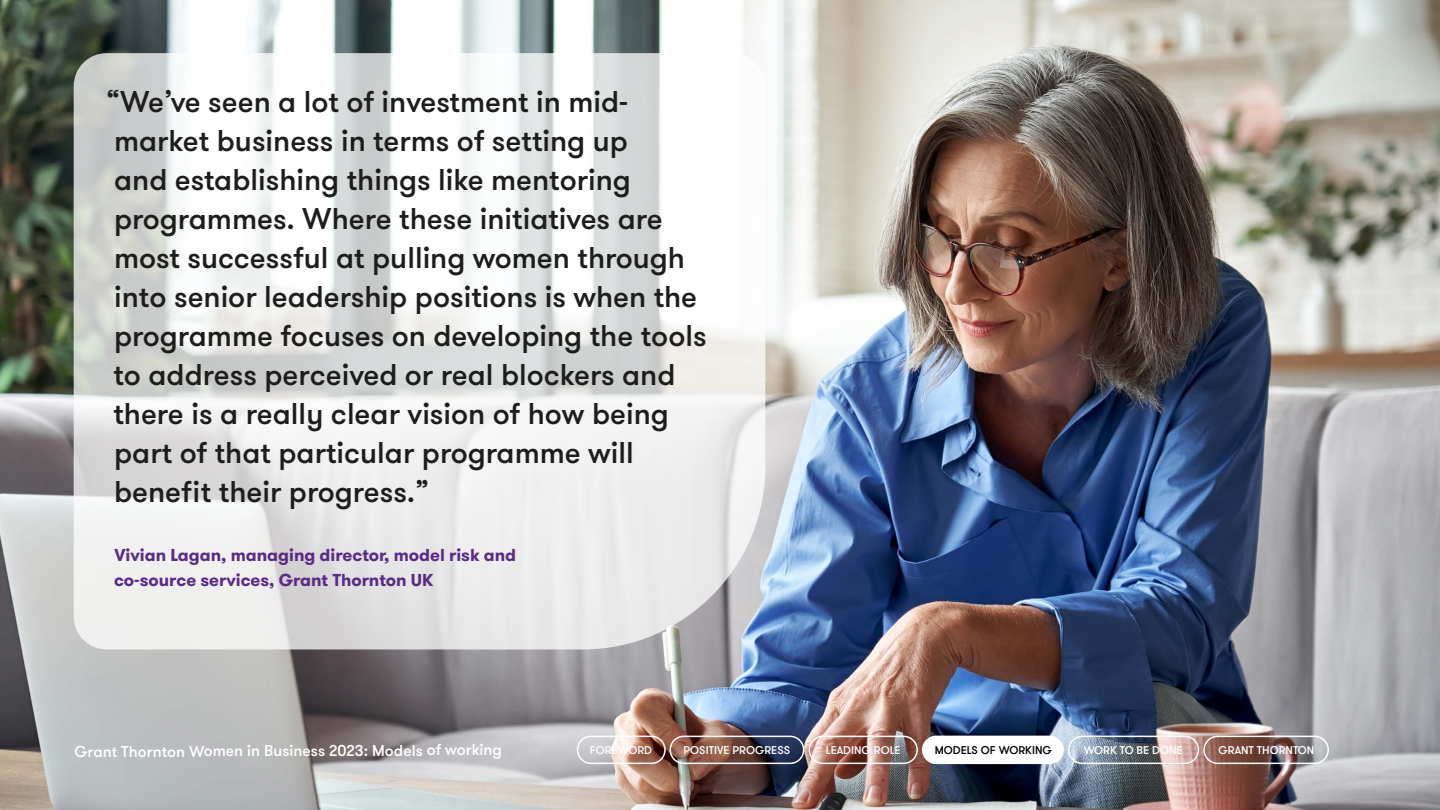
<style>
.page{position:relative;width:1440px;height:810px;background:#fff}
.page>*{position:absolute;margin:0;border:0;box-sizing:border-box;transform-origin:0 0}
.t1{font:500 30px/39px "GT Walsheim Pro";color:#1d1e1b}
.t2{font:700 17.25px/24.8px "GT Walsheim Pro";color:#5a2b86}
.t3{font:500 15.75px "GT Walsheim Pro";letter-spacing:-.005em;color:#fff}
.t4{font:500 11.25px "GT Walsheim Pro";color:#fff}
.t5{font:500 11.25px "GT Walsheim Pro";color:#000}
</style>
<div class="page">
<img style="left:0;top:0;width:1440px;height:810px">
<svg style="left:74px;top:53px;width:691px;height:596px"></svg>
<div style="left:809px;top:736px;width:109px;height:28px;border:2px solid #fff;border-radius:13px"></div>
<div style="left:1068px;top:736px;width:131px;height:28px;border:2px solid #fff;border-radius:13px"></div>
<div style="left:1203px;top:736px;width:126px;height:28px;border:2px solid #fff;border-radius:13px"></div>
<div style="left:577px;top:736px;width:89px;height:28px;border:2px solid #fff;border-radius:13px"></div>
<div style="left:923px;top:736px;width:140px;height:27px;background:#fff;border-radius:13px"></div>
<div style="left:922px;top:736px;width:142px;height:28px;border:2px solid #fff;border-radius:13px"></div>
<div style="left:669px;top:736px;width:135px;height:28px;border:2px solid #fff;border-radius:13px"></div>
<p class="t1" style="left:106px;top:83px;width:602px">“We’ve seen a lot of investment in mid&shy;market business in terms of setting up<br>and establishing things like mentoring programmes. Where these initiatives are most successful at pulling women through into senior leadership positions is when the programme focuses on developing the tools to address perceived or real blockers and there is a really clear vision of how being part of that particular programme will benefit their progress.”</p>
<p class="t2" style="left:114px;top:543px;width:404px">Vivian Lagan, managing director, model risk and co-source services, Grant Thornton UK</p>
<p class="t3" style="left:74px;top:741px;width:429px">Grant Thornton Women in Business 2023: Models of working</p>
<p class="t4" style="left:590px;top:744px;width:64px">FOREWORD</p>
<p class="t4" style="left:684px;top:744px;width:108px">POSITIVE PROGRESS</p>
<p class="t4" style="left:826px;top:744px;width:76px">LEADING ROLE</p>
<p class="t5" style="left:935px;top:744px;width:119px">MODELS OF WORKING</p>
<p class="t4" style="left:1084px;top:744px;width:100px">WORK TO BE DONE</p>
<p class="t4" style="left:1218px;top:744px;width:98px">GRANT THORNTON</p>
</div>
